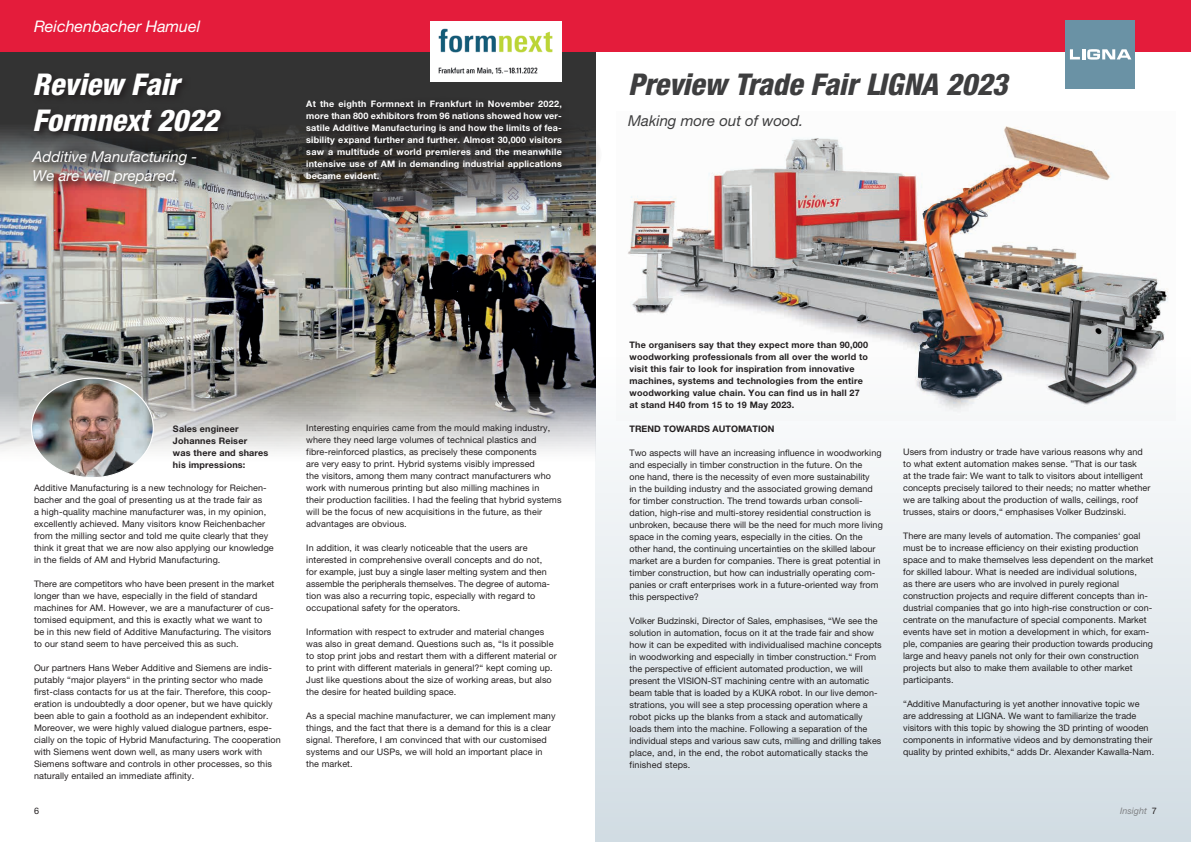
<style>
.page{position:relative;width:1191px;height:842px;background:#fff}
.page>*{position:absolute;margin:0;border:0;box-sizing:border-box;transform-origin:0 0}
.t1{font:italic 800 condensed 30px "Helvetica Neue";letter-spacing:-.01em;color:#3e3e3f}
.t2{font:italic 800 condensed 30px/36px "Helvetica Neue";color:#fff}
.t3{font:italic 16px "Helvetica Neue";color:#fff}
.t4{font:italic 15px/19px "Helvetica Neue";color:#fff}
.t5{font:italic 15px "Helvetica Neue";color:#3e3e3f}
.t6{font:9px/12px "Helvetica Neue";letter-spacing:.005em;color:#231f20}
.t7{font:700 9px/12px "Helvetica Neue";letter-spacing:.02em;color:#231f20}
.t8{font:700 9px/12px "Helvetica Neue";letter-spacing:.02em;color:#fff;text-align:justify}
.t9{font:italic 9px "Helvetica Neue";color:#808285}
.s1{font-style:normal;color:#231f20}
</style>
<div class="page">
<img style="left:628px;top:126px;width:540px;height:231px">
<div style="left:595px;top:357px;width:596px;height:485px;background:linear-gradient(to bottom,#f7f7f7,#d4dfe6)"></div>
<div style="left:0;top:0;width:595px;height:357px;background:#333"></div>
<img style="left:0;top:127px;width:595px;height:325px">
<div style="left:0;top:0;width:1191px;height:51px;background:#e41c3b"></div>
<img style="left:284px;top:97px;width:318px;height:116px;border-radius:50%">
<svg style="left:29px;top:77px;width:201px;height:115px"></svg>
<img style="left:431px;top:21px;width:131px;height:61px">
<div style="left:1065px;top:20px;width:70px;height:69px;background:#6a92a5"></div>
<svg style="left:1070px;top:49px;width:61px;height:11px"></svg>
<img style="left:31px;top:378px;width:122px;height:98px">
<svg style="left:305px;top:99px;width:264px;height:88px"></svg>
<img style="left:872px;top:130px;width:192px;height:266px">
<h2 class="t3" style="left:34px;top:17px;width:168px">Reichenbacher Hamuel</h2>
<h1 class="t2" style="left:33px;top:66px;width:187px">Review Fair<br>Formnext 2022</h1>
<h3 class="t4" style="left:33px;top:147px;width:166px">Additive Manufacturing -<br>We are well prepared.</h3>
<p class="t8" style="left:306px;top:98px;width:257px">At the eighth Formnext in Frankfurt in November 2022, more than 800 exhibitors from 96 nations showed how ver&shy;satile Additive Manufacturing is and how the limits of fea&shy;sibility expand further and further. Almost 30,000 visitors saw a multitude of world premieres and the meanwhile intensive use of AM in demanding industrial applications became evident.</p>
<p class="t7" style="left:173px;top:422px;width:97px">Sales engineer<br>Johannes Reiser<br>was there and shares his impressions:</p>
<p class="t6" style="left:34px;top:482px;width:241px">Additive Manufacturing is a new technology for Reichen&shy;bacher and the goal of presenting us at the trade fair as<br>a high-quality machine manufacturer was, in my opinion, excellently achieved. Many visitors know Reichenbacher from the milling sector and told me quite clearly that they think it great that we are now also applying our knowledge in the fields of AM and Hybrid Manufacturing.</p>
<p class="t6" style="left:34px;top:578px;width:242px">There are competitors who have been present in the market longer than we have, especially in the field of standard machines for AM. However, we are a manufacturer of cus&shy;tomised equipment, and this is exactly what we want to be in this new field of Additive Manufacturing. The visitors to our stand seem to have perceived this as such.</p>
<p class="t6" style="left:34px;top:662px;width:248px">Our partners Hans Weber Additive and Siemens are indis&shy;putably “major players“ in the printing sector who made first-class contacts for us at the fair. Therefore, this coop&shy;eration is undoubtedly a door opener, but we have quickly been able to gain a foothold as an independent exhibitor.<br>Moreover, we were highly valued dialogue partners, espe&shy;cially on the topic of Hybrid Manufacturing. The cooperation with Siemens went down well, as many users work with Siemens software and controls in other processes, so this naturally entailed an immediate affinity.</p>
<p class="t6" style="left:306px;top:422px;width:257px">Interesting enquiries came from the mould making industry, where they need large volumes of technical plastics and fibre-reinforced plastics, as precisely these components<br>are very easy to print. Hybrid systems visibly impressed<br>the visitors, among them many contract manufacturers who work with numerous printing but also milling machines in<br>their production facilities. I had the feeling that hybrid systems will be the focus of new acquisitions in the future, as their advantages are obvious.</p>
<p class="t6" style="left:306px;top:541px;width:245px">In addition, it was clearly noticeable that the users are interested in comprehensive overall concepts and do not, for example, just buy a single laser melting system and then assemble the peripherals themselves. The degree of automa&shy;tion was also a recurring topic, especially with regard to occupational safety for the operators.</p>
<p class="t6" style="left:306px;top:626px;width:252px">Information with respect to extruder and material changes was also in great demand. Questions such as, “Is it possible to stop print jobs and restart them with a different material or to print with different materials in general?“ kept coming up.<br>Just like questions about the size of working areas, but also the desire for heated building space.</p>
<p class="t6" style="left:306px;top:709px;width:251px">As a special machine manufacturer, we can implement many things, and the fact that there is a demand for this is a clear signal. Therefore, I am convinced that with our customised systems and our USPs, we will hold an important place in the market.</p>
<h1 class="t1" style="left:628px;top:66px;width:381px">Preview Trade Fair LIGNA 2023</h1>
<h3 class="t5" style="left:628px;top:112px;width:177px">Making more out of wood.</h3>
<p class="t7" style="left:629px;top:338px;width:240px">The organisers say that they expect more than 90,000 woodworking professionals from all over the world to visit this fair to look for inspiration from innovative machines, systems and technologies from the entire woodworking value chain. You can find us in hall 27 at stand H40 from 15 to 19 May 2023.</p>
<p class="t7" style="left:629px;top:422px;width:146px">TREND TOWARDS AUTOMATION</p>
<p class="t6" style="left:629px;top:447px;width:255px">Two aspects will have an increasing influence in woodworking and especially in timber construction in the future. On the<br>one hand, there is the necessity of even more sustainability<br>in the building industry and the associated growing demand for timber construction. The trend towards urban consoli&shy;dation, high-rise and multi-storey residential construction is unbroken, because there will be the need for much more living space in the coming years, especially in the cities. On the other hand, the continuing uncertainties on the skilled labour market are a burden for companies. There is great potential in timber construction, but how can industrially operating com&shy;panies or craft enterprises work in a future-oriented way from this perspective?</p>
<p class="t6" style="left:629px;top:615px;width:254px">Volker Budzinski, Director of Sales, emphasises, “We see the solution in automation, focus on it at the trade fair and show how it can be expedited with individualised machine concepts in woodworking and especially in timber construction.“ From the perspective of efficient automated production, we will present the VISION-ST machining centre with an automatic beam table that is loaded by a KUKA robot. In our live demon&shy;strations, you will see a step processing operation where a robot picks up the blanks from a stack and automatically loads them into the machine. Following a separation of the individual steps and various saw cuts, milling and drilling takes place, and, in the end, the robot automatically stacks the finished steps.</p>
<p class="t6" style="left:903px;top:446px;width:249px">Users from industry or trade have various reasons why and to what extent automation makes sense. ”That is our task<br>at the trade fair: We want to talk to visitors about intelligent concepts precisely tailored to their needs; no matter whether we are talking about the production of walls, ceilings, roof trusses, stairs or doors,“ emphasises Volker Budzinski.</p>
<p class="t6" style="left:903px;top:530px;width:251px">There are many levels of automation. The companies‘ goal must be to increase efficiency on their existing production space and to make themselves less dependent on the market for skilled labour. What is needed are individual solutions,<br>as there are users who are involved in purely regional construction projects and require different concepts than in&shy;dustrial companies that go into high-rise construction or con&shy;centrate on the manufacture of special components. Market events have set in motion a development in which, for exam&shy;ple, companies are gearing their production towards producing large and heavy panels not only for their own construction projects but also to make them available to other market participants.</p>
<p class="t6" style="left:903px;top:698px;width:252px">“Additive Manufacturing is yet another innovative topic we are addressing at LIGNA. We want to familiarize the trade visitors with this topic by showing the 3D printing of wooden components in informative videos and by demonstrating their quality by printed exhibits,“ adds Dr. Alexander Kawalla-Nam.</p>
<p class="t6" style="left:34px;top:805px;width:7px">6</p>
<p class="t9" style="left:1120px;top:806px;width:38px">Insight <span class="s1">7</span></p>
</div>
